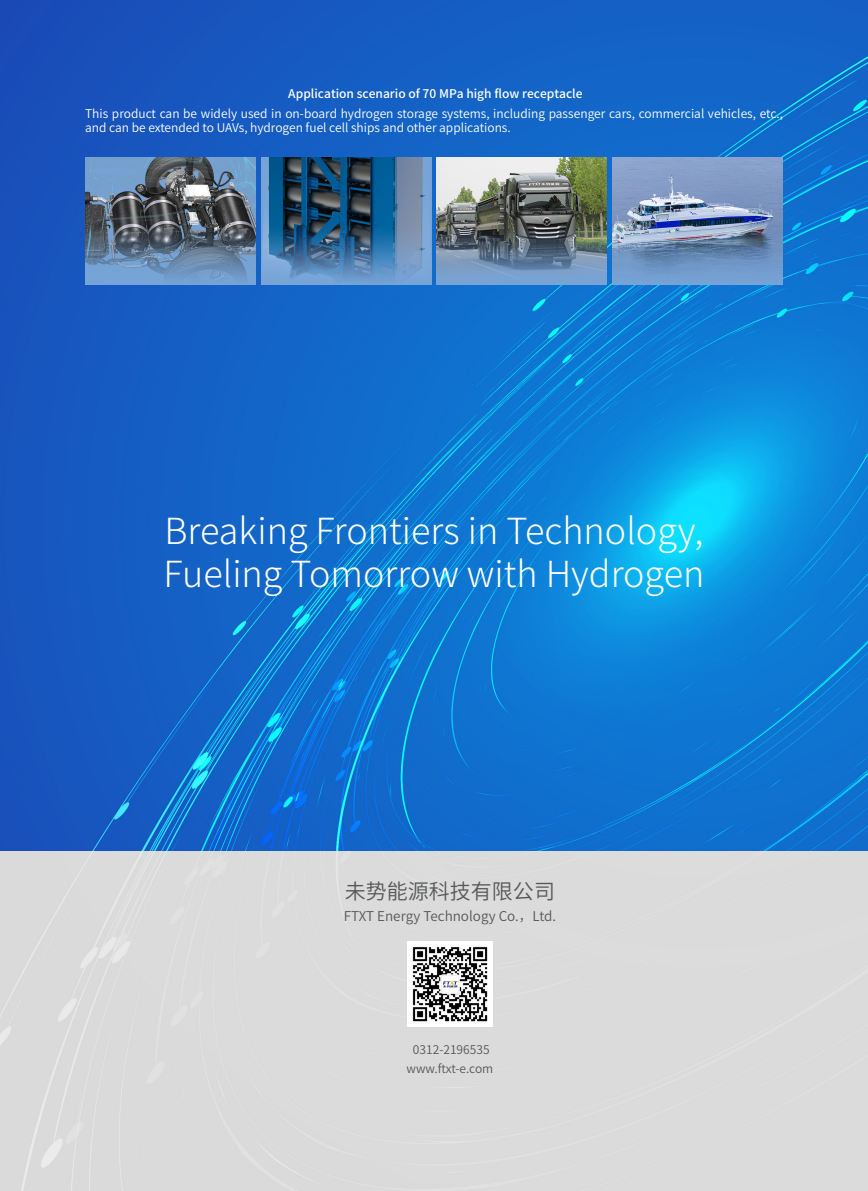
<style>
.page{position:relative;width:868px;height:1191px;background:#fff}
.page>*{position:absolute;margin:0;border:0;box-sizing:border-box;transform-origin:0 0}
.t1{font:300 36px/43.2px "Source Han Sans CN";color:#fff}
.t2{font:21px "Source Han Sans CN";color:#57585a}
.t3{font:13.5px "Source Han Sans CN";color:#57585a}
.t4{font:12px/20.1px "Source Han Sans CN";color:#fff;text-align:center}
.t5{font:12px "Source Han Sans CN";color:#57585a}
.s1{font-weight:500}
</style>
<div class="page">
<img style="left:0;top:0;width:867px;height:1191px">
<img style="left:407px;top:941px;width:85px;height:85px">
<img style="left:85px;top:157px;width:170px;height:128px">
<img style="left:612px;top:157px;width:170px;height:128px">
<img style="left:261px;top:157px;width:170px;height:128px">
<img style="left:437px;top:157px;width:170px;height:128px">
<p class="t4" style="left:85px;top:83px;width:699px"><span class="s1">Application scenario of 70 MPa high flow receptacle<br></span>This product can be widely used in on-board hydrogen storage systems, including passenger cars, commercial vehicles, etc.,</p>
<p class="t4" style="left:85px;top:118px;width:427px">and can be extended to UAVs, hydrogen fuel cell ships and other applications.</p>
<p class="t1" style="left:163px;top:509px;width:542px">Breaking Frontiers in Technology,<br>Fueling Tomorrow with Hydrogen</p>
<p class="t2" style="left:345px;top:879px;width:211px">未势能源科技有限公司</p>
<p class="t3" style="left:344px;top:909px;width:214px">FTXT Energy Technology Co.，Ltd.</p>
<p class="t5" style="left:413px;top:1043px;width:78px">0312-2196535</p>
<p class="t5" style="left:406px;top:1061px;width:88px">www.ftxt-e.com</p>
</div>
